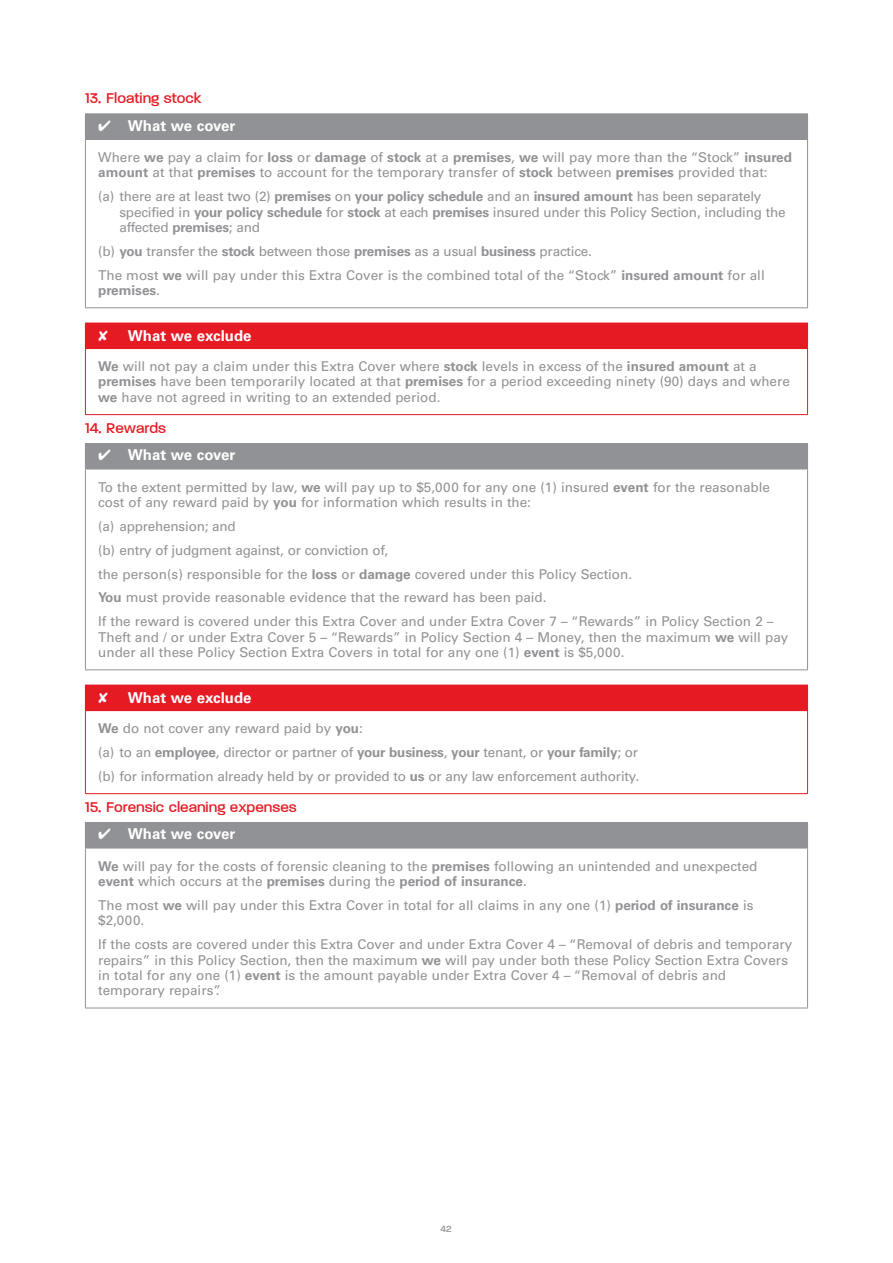
<style>
.page{position:relative;width:893px;height:1263px;background:#fff}
.page>*{position:absolute;margin:0;border:0;box-sizing:border-box;transform-origin:0 0}
.t1{font:500 16.5px "V Paralucent";color:#e51a23}
.t2{font:700 15px "Univers LT Std";color:#fff}
.t3{font:13.5px/15.5px "Univers LT Std";color:#919295}
.t4{font:700 13.5px "Univers LT Std";color:#919295}
.t5{font:500 10.5px "V Paralucent";color:#919295}
.s1{font-weight:700}
.s2{font-weight:400}
</style>
<div class="page">
<div style="left:85px;top:114px;width:722px;height:25px;background:#919295"></div>
<hr style="left:85px;top:113px;width:723px;height:1px;background:#919295">
<svg style="left:807px;top:114px;width:1px;height:25px"></svg>
<hr style="left:85px;top:139px;width:723px;height:1px;background:#919295">
<hr style="left:85px;top:140px;width:1px;height:167px;background:#919295">
<hr style="left:807px;top:140px;width:1px;height:167px;background:#919295">
<hr style="left:85px;top:307px;width:723px;height:1px;background:#919295">
<div style="left:85px;top:323px;width:722px;height:26px;background:#e51a23"></div>
<svg style="left:807px;top:323px;width:1px;height:25px"></svg>
<hr style="left:85px;top:348px;width:723px;height:1px;background:#e51a23">
<hr style="left:85px;top:349px;width:1px;height:65px;background:#e51a23">
<hr style="left:807px;top:349px;width:1px;height:65px;background:#e51a23">
<hr style="left:85px;top:414px;width:723px;height:1px;background:#e51a23">
<div style="left:85px;top:443px;width:722px;height:26px;background:#919295"></div>
<hr style="left:85px;top:443px;width:723px;height:1px;background:#919295">
<svg style="left:807px;top:444px;width:1px;height:25px"></svg>
<hr style="left:85px;top:469px;width:723px;height:1px;background:#919295">
<hr style="left:85px;top:469px;width:1px;height:200px;background:#919295">
<hr style="left:807px;top:469px;width:1px;height:200px;background:#919295">
<hr style="left:85px;top:669px;width:723px;height:1px;background:#919295">
<div style="left:85px;top:685px;width:722px;height:26px;background:#e51a23"></div>
<svg style="left:807px;top:685px;width:1px;height:25px"></svg>
<hr style="left:85px;top:710px;width:723px;height:1px;background:#e51a23">
<hr style="left:85px;top:711px;width:1px;height:82px;background:#e51a23">
<hr style="left:807px;top:711px;width:1px;height:82px;background:#e51a23">
<hr style="left:85px;top:793px;width:723px;height:1px;background:#e51a23">
<div style="left:85px;top:822px;width:722px;height:26px;background:#919295"></div>
<hr style="left:85px;top:822px;width:723px;height:1px;background:#919295">
<svg style="left:807px;top:823px;width:1px;height:25px"></svg>
<hr style="left:85px;top:848px;width:723px;height:1px;background:#919295">
<hr style="left:85px;top:848px;width:1px;height:160px;background:#919295">
<hr style="left:807px;top:848px;width:1px;height:160px;background:#919295">
<hr style="left:85px;top:1008px;width:723px;height:1px;background:#919295">
<p class="t1" style="left:85px;top:89px;width:118px">13. Floating stock</p>
<p class="t2" style="left:98px;top:117px;width:139px">✔ What we cover</p>
<p class="t3" style="left:98px;top:149px;width:695px">Where <span class="s1">we</span> pay a claim for <span class="s1">loss</span> or <span class="s1">damage</span> of <span class="s1">stock</span> at a <span class="s1">premises</span>, <span class="s1">we</span> will pay more than the “Stock” <span class="s1">insured amount</span> at that <span class="s1">premises</span> to account for the temporary transfer of <span class="s1">stock</span> between <span class="s1">premises</span> provided that:</p>
<p class="t3" style="left:119px;top:189px;width:668px;text-indent:-21px">(a) there are at least two (2) <span class="s1">premises</span> on <span class="s1">your policy schedule</span> and an <span class="s1">insured amount</span> has been separately specified in <span class="s1">your policy schedule</span> for <span class="s1">stock</span> at each <span class="s1">premises</span> insured under this Policy Section, including the affected <span class="s1">premises</span>; and</p>
<p class="t3" style="left:98px;top:239px;width:668px;line-height:23.9px">(b) <span class="s1">you</span> transfer the <span class="s1">stock</span> between those <span class="s1">premises</span> as a usual <span class="s1">business</span> practice.<br>The most <span class="s1">we</span> will pay under this Extra Cover is the combined total of the “Stock” <span class="s1">insured amount</span> for all</p>
<p class="t4" style="left:98px;top:282px;width:63px">premises<span class="s2">.</span></p>
<p class="t2" style="left:128px;top:327px;width:125px">What we exclude</p>
<p class="t3" style="left:98px;top:359px;width:693px"><span class="s1">We</span> will not pay a claim under this Extra Cover where <span class="s1">stock</span> levels in excess of the <span class="s1">insured amount</span> at a <span class="s1">premises</span> have been temporarily located at that <span class="s1">premises</span> for a period exceeding ninety (90) days and where <span class="s1">we</span> have not agreed in writing to an extended period.</p>
<p class="t1" style="left:85px;top:419px;width:83px">14. Rewards</p>
<p class="t2" style="left:98px;top:446px;width:139px">✔ What we cover</p>
<p class="t3" style="left:98px;top:479px;width:673px">To the extent permitted by law, <span class="s1">we</span> will pay up to $5,000 for any one (1) insured <span class="s1">event</span> for the reasonable cost of any reward paid by <span class="s1">you</span> for information which results in the:</p>
<p class="t3" style="left:98px;top:514px;width:677px;line-height:23.9px">(a) apprehension; and<br>(b) entry of judgment against, or conviction of,<br>the person(s) responsible for the <span class="s1">loss</span> or <span class="s1">damage</span> covered under this Policy Section.<br><span class="s1">You</span> must provide reasonable evidence that the reward has been paid.<br>If the reward is covered under this Extra Cover and under Extra Cover 7 – “Rewards” in Policy Section 2 –</p>
<p class="t3" style="left:98px;top:629px;width:692px">Theft and / or under Extra Cover 5 – “Rewards” in Policy Section 4 – Money, then the maximum <span class="s1">we</span> will pay under all these Policy Section Extra Covers in total for any one (1) <span class="s1">event</span> is $5,000.</p>
<p class="t2" style="left:128px;top:689px;width:125px">What we exclude</p>
<p class="t3" style="left:98px;top:716px;width:542px;line-height:23.9px"><span class="s1">We</span> do not cover any reward paid by <span class="s1">you</span>:<br>(a) to an <span class="s1">employee</span>, director or partner of <span class="s1">your business</span>, <span class="s1">your</span> tenant, or <span class="s1">your family</span>; or (b) for information already held by or provided to <span class="s1">us</span> or any law enforcement authority.</p>
<p class="t1" style="left:85px;top:798px;width:213px">15. Forensic cleaning expenses</p>
<p class="t2" style="left:98px;top:825px;width:139px">✔ What we cover</p>
<p class="t3" style="left:98px;top:858px;width:661px"><span class="s1">We</span> will pay for the costs of forensic cleaning to the <span class="s1">premises</span> following an unintended and unexpected <span class="s1">event</span> which occurs at the <span class="s1">premises</span> during the <span class="s1">period of insurance</span>.</p>
<p class="t3" style="left:98px;top:897px;width:657px">The most <span class="s1">we</span> will pay under this Extra Cover in total for all claims in any one (1) <span class="s1">period of insurance</span> is $2,000.</p>
<p class="t3" style="left:98px;top:937px;width:696px">If the costs are covered under this Extra Cover and under Extra Cover 4 – “Removal of debris and temporary repairs” in this Policy Section, then the maximum <span class="s1">we</span> will pay under both these Policy Section Extra Covers in total for any one (1) <span class="s1">event</span> is the amount payable under Extra Cover 4 – “Removal of debris and temporary repairs”.</p>
<p class="t5" style="left:440px;top:1223px;width:13px">42</p>
</div>
